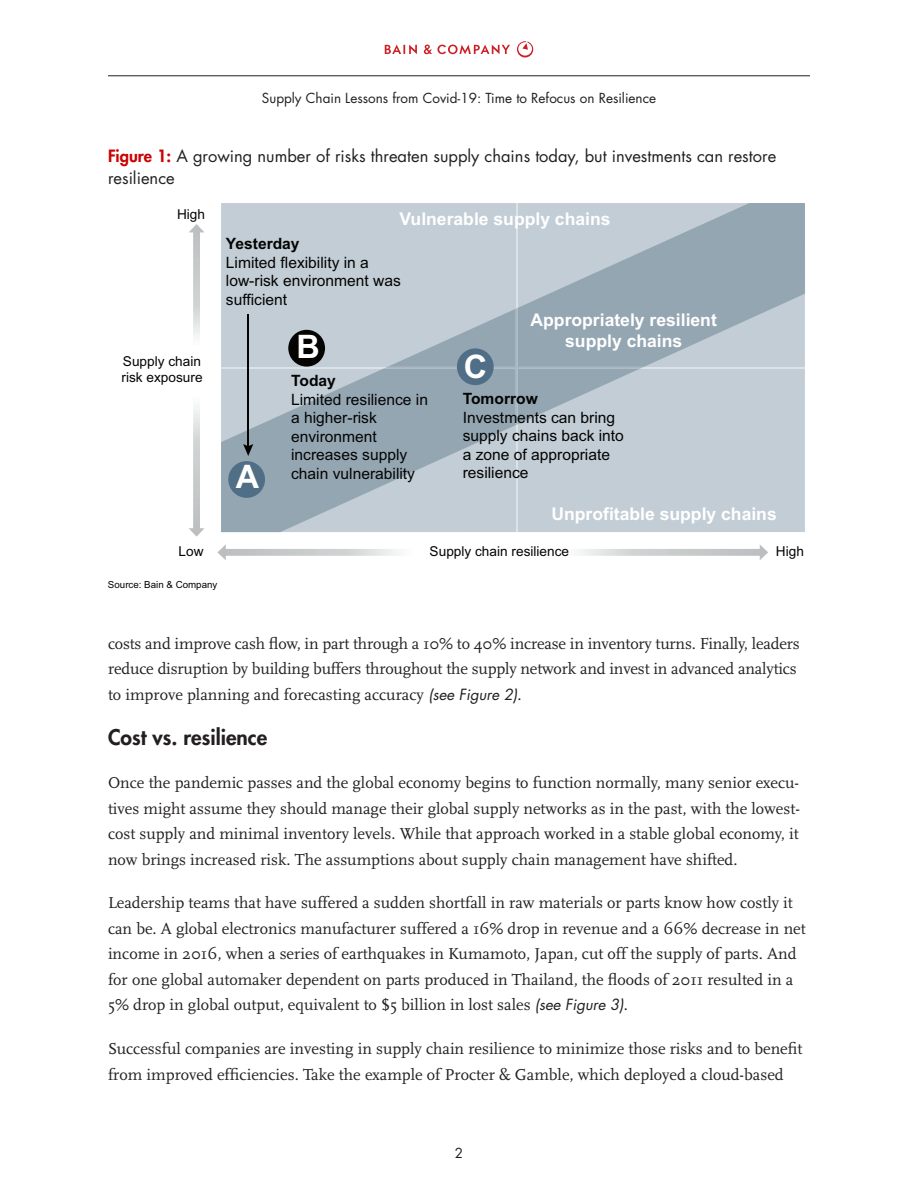
<style>
.page{position:relative;width:918px;height:1188px;background:#fff}
.page>*{position:absolute;margin:0;border:0;box-sizing:border-box;transform-origin:0 0}
.t1{font:700 32.4px "Arial";color:#fff}
.Subhead_1{font:800 21px "Futura";color:#231f20}
.t2{font:700 17.55px/21px "Arial";color:#fff;text-align:center}
.Body_text{font:16.5px/25.5px "Scala";color:#231f20}
.Chart_tagline{font:16.5px/22.5px "Futura";color:#231f20}
.t3{font:15.6px/18.5px "Arial";color:#040503}
.t4{font:13.65px/16.4px "Arial";color:#040503}
.t5{font:13.5px "Futura";color:#231f20}
.t6{font:9.75px "Arial";color:#040503}
.s1{font-weight:800;color:#c00}
.s2{font-weight:700}
.s3{font-family:"Futura";font-style:italic;font-size:15px}
</style>
<div class="page">
<hr style="left:108px;top:76px;width:702px;height:1px;background:#231f20">
<svg style="left:385px;top:45px;width:32px;height:9px"></svg>
<svg style="left:424px;top:45px;width:86px;height:9px"></svg>
<svg style="left:517px;top:41px;width:16px;height:17px"></svg>
<div style="left:221px;top:203px;width:584px;height:329px;background:#c3cdd6"></div>
<hr style="left:221px;top:367px;width:584px;height:2px;background:#dbe3e8">
<svg style="left:221px;top:369px;width:297px;height:163px;fill:#95a6b3"></svg>
<hr style="left:805px;top:203px;width:1px;height:91px;background:#c3cdd6">
<svg style="left:516px;top:203px;width:289px;height:164px;fill:#95a6b3"></svg>
<svg style="left:383px;top:308px;width:261px;height:117px"></svg>
<svg style="left:578px;top:545px;width:190px;height:15px"></svg>
<svg style="left:217px;top:544px;width:183px;height:16px"></svg>
<svg style="left:189px;top:224px;width:15px;height:114px"></svg>
<svg style="left:189px;top:406px;width:16px;height:131px"></svg>
<div style="left:228px;top:461px;width:37px;height:37px;background:#506e86;border-radius:50%"></div>
<div style="left:288px;top:330px;width:37px;height:37px;background:#040503;border-radius:50%"></div>
<div style="left:457px;top:348px;width:37px;height:37px;background:#506e86;border-radius:50%"></div>
<hr style="left:247px;top:315px;width:2px;height:133px;background:#040503">
<svg style="left:243px;top:444px;width:10px;height:12px"></svg>
<p class="t5" style="left:262px;top:89px;width:396px">Supply Chain Lessons from Covid-19: Time to Refocus on Resilience</p>
<p class="Chart_tagline" style="left:108px;top:145px;width:670px"><span class="s1">Figure 1:</span> A growing number of risks threaten supply chains today, but investments can restore resilience</p>
<p class="t2" style="left:400px;top:208px;width:213px">Vulnerable supply chains</p>
<p class="t4" style="left:177px;top:205px;width:30px">High</p>
<p class="t4" style="left:121px;top:353px;width:83px">Supply chain risk exposure</p>
<p class="t3" style="left:226px;top:234px;width:177px"><span class="s2">Yesterday<br></span>Limited flexibility in a low-risk environment was sufficient</p>
<p class="t1" style="left:236px;top:454px;width:25px">A</p>
<p class="t1" style="left:296px;top:324px;width:25px">B</p>
<p class="t3" style="left:291px;top:372px;width:138px"><span class="s2">Today<br></span>Limited resilience in a higher-risk environment increases supply chain vulnerability</p>
<p class="t1" style="left:464px;top:343px;width:25px">C</p>
<p class="t2" style="left:531px;top:309px;width:188px">Appropriately resilient supply chains</p>
<p class="t3" style="left:463px;top:389px;width:163px"><span class="s2">Tomorrow<br></span>Investments can bring supply chains back into a zone of appropriate resilience</p>
<p class="t2" style="left:552px;top:503px;width:227px">Unprofitable supply chains</p>
<p class="t4" style="left:430px;top:543px;width:141px">Supply chain resilience</p>
<p class="t4" style="left:179px;top:543px;width:27px">Low</p>
<p class="t4" style="left:776px;top:543px;width:30px">High</p>
<p class="t6" style="left:108px;top:578px;width:111px">Source: Bain &amp; Company</p>
<p class="Body_text" style="left:108px;top:631px;width:693px">costs and improve cash flow, in part through a 10% to 40% increase in inventory turns. Finally, leaders reduce disruption by building buffers throughout the supply network and invest in advanced analytics to improve planning and forecasting accuracy <span class="s3">(see Figure 2)</span>.</p>
<p class="Subhead_1" style="left:108px;top:723px;width:161px">Cost vs. resilience</p>
<p class="Body_text" style="left:108px;top:771px;width:693px;text-align:justify">Once the pandemic passes and the global economy begins to function normally, many senior execu&shy;tives might assume they should manage their global supply networks as in the past, with the lowest&shy;cost supply and minimal inventory levels. While that approach worked in a stable global economy, it now brings increased risk. The assumptions about supply chain management have shifted.</p>
<p class="Body_text" style="left:108px;top:891px;width:699px">Leadership teams that have suffered a sudden shortfall in raw materials or parts know how costly it can be. A global electronics manufacturer suffered a 16% drop in revenue and a 66% decrease in net income in 2016, when a series of earthquakes in Kumamoto, Japan, cut off the supply of parts. And for one global automaker dependent on parts produced in Thailand, the floods of 2011 resulted in a 5% drop in global output, equivalent to $5 billion in lost sales <span class="s3">(see Figure 3)</span>.</p>
<p class="Body_text" style="left:108px;top:1036px;width:696px">Successful companies are investing in supply chain resilience to minimize those risks and to benefit from improved efficiencies. Take the example of Procter &amp; Gamble, which deployed a cloud-based</p>
<p class="t5" style="left:455px;top:1144px;width:10px">2</p>
</div>
